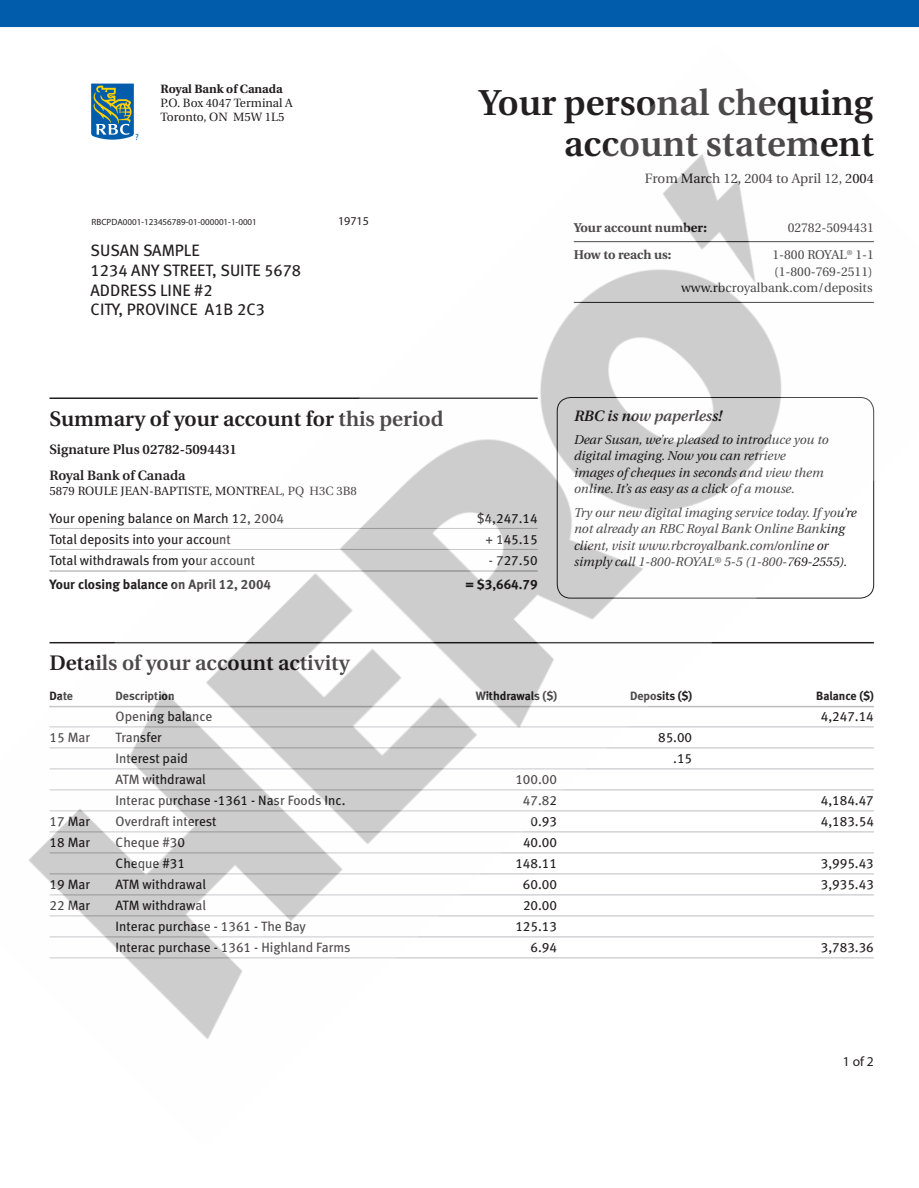
<style>
.page{position:relative;width:919px;height:1188px;background:#fff}
.page>*{position:absolute;margin:0;border:0;box-sizing:border-box;transform-origin:0 0}
.t1{font:600 36px/40.5px "Utopia";color:#231f20;text-align:right}
.t2{font:600 21px "Utopia";color:#231f20}
.t3{font:16.5px/19.8px "Meta Book LF";color:#231f20}
.t4{font:italic 600 15px "Utopia";color:#231f20}
.t5{font:13.5px "Meta Book LF";color:#231f20}
.t6{font:600 13.5px/26.2px "Utopia";color:#231f20}
.t7{font:13.5px "Meta Bold LF";color:#231f20}
.t8{font:13.5px "Utopia";color:#231f20}
.t9{font:700 13.5px "Meta";color:#231f20}
.t10{font:italic 12.75px/16.5px "Utopia";color:#231f20}
.t11{font:12.75px/16.5px "Utopia";color:#231f20;text-align:right}
.t12{font:700 12.75px "Utopia";color:#231f20}
.t13{font:12px/14.2px "Utopia";color:#231f20}
.t14{font:12px "Meta Bold LF";letter-spacing:-.005em;color:#231f20}
.t15{font:700 12px "Utopia";color:#231f20}
.t16{font:12px "OCRA";color:#231f20}
.t17{font:9px "OCRA";color:#231f20}
.t18{font:9px "Myriad";color:#015dab}
</style>
<div class="page">
<div style="left:0;top:0;width:918px;height:27px;background:#015dab"></div>
<img style="left:28px;top:83px;width:847px;height:956px">
<p class="t18" style="left:135px;top:132px;width:5px">?</p>
<p class="t15" style="left:160px;top:82px;width:123px">Royal Bank of Canada</p>
<p class="t13" style="left:160px;top:96px;width:134px">P.O. Box 4047 Terminal A<br>Toronto, ON M5W 1L5</p>
<h1 class="t1" style="left:478px;top:83px;width:396px">Your personal chequing account statement</h1>
<p class="t8" style="left:644px;top:171px;width:230px">From March 12, 2004 to April 12, 2004</p>
<p class="t17" style="left:92px;top:218px;width:167px">RBCPDA0001-123456789-01-000001-1-0001</p>
<p class="t16" style="left:338px;top:215px;width:32px">19715</p>
<p class="t3" style="left:91px;top:240px;width:212px">SUSAN SAMPLE<br>1234 ANY STREET, SUITE 5678<br>ADDRESS LINE #2<br>CITY, PROVINCE A1B 2C3</p>
<p class="t12" style="left:573px;top:220px;width:135px">Your account number:</p>
<p class="t11" style="left:787px;top:219px;width:88px">02782-5094431</p>
<p class="t12" style="left:573px;top:248px;width:99px">How to reach us:</p>
<p class="t11" style="left:680px;top:247px;width:194px">1-800 ROYAL<sup>®</sup> 1-1 (1-800-769-2511) www.rbcroyalbank.com/deposits</p>
<h2 class="t2" style="left:50px;top:407px;width:395px">Summary of your account for this period</h2>
<p class="t6" style="left:50px;top:436px;width:189px">Signature Plus 02782-5094431<br>Royal Bank of Canada</p>
<p class="t13" style="left:50px;top:484px;width:309px">5879 ROULE JEAN-BAPTISTE, MONTREAL, PQ H3C 3B8</p>
<p class="t5" style="left:50px;top:510px;width:236px">Your opening balance on March 12, 2004</p>
<p class="t5" style="left:476px;top:510px;width:62px">$4,247.14</p>
<p class="t5" style="left:50px;top:531px;width:183px">Total deposits into your account</p>
<p class="t5" style="left:485px;top:531px;width:54px">+ 145.15</p>
<p class="t5" style="left:50px;top:552px;width:207px">Total withdrawals from your account</p>
<p class="t5" style="left:488px;top:552px;width:50px">- 727.50</p>
<p class="t7" style="left:49px;top:576px;width:223px">Your closing balance on April 12, 2004</p>
<p class="t7" style="left:465px;top:576px;width:74px">= $3,664.79</p>
<p class="t4" style="left:573px;top:407px;width:149px">RBC is now paperless!</p>
<p class="t10" style="left:573px;top:432px;width:256px">Dear Susan, we’re pleased to introduce you to digital imaging. Now you can retrieve images of cheques in seconds and view them online. It’s as easy as a click of a mouse.</p>
<p class="t10" style="left:573px;top:504px;width:284px">Try our new digital imaging service today. If you’re not already an RBC Royal Bank Online Banking client, visit www.rbcroyalbank.com/online or simply call 1-800-ROYAL<sup>®</sup> 5-5 (1-800-769-2555).</p>
<h2 class="t2" style="left:50px;top:651px;width:301px">Details of your account activity</h2>
<p class="t14" style="left:50px;top:689px;width:25px">Date</p>
<p class="t14" style="left:116px;top:689px;width:60px">Description</p>
<p class="t14" style="left:475px;top:689px;width:83px">Withdrawals ($)</p>
<p class="t14" style="left:629px;top:689px;width:64px">Deposits ($)</p>
<p class="t14" style="left:815px;top:689px;width:59px">Balance ($)</p>
<p class="t5" style="left:116px;top:709px;width:98px">Opening balance</p>
<p class="t5" style="left:820px;top:709px;width:55px">4,247.14</p>
<p class="t5" style="left:50px;top:730px;width:42px">15 Mar</p>
<p class="t5" style="left:116px;top:730px;width:48px">Transfer</p>
<p class="t5" style="left:657px;top:730px;width:36px">85.00</p>
<p class="t5" style="left:116px;top:751px;width:74px">Interest paid</p>
<p class="t5" style="left:673px;top:751px;width:20px">.15</p>
<p class="t5" style="left:116px;top:772px;width:92px">ATM withdrawal</p>
<p class="t5" style="left:515px;top:772px;width:43px">100.00</p>
<p class="t5" style="left:116px;top:793px;width:231px">Interac purchase -1361 - Nasr Foods Inc.</p>
<p class="t5" style="left:522px;top:793px;width:36px">47.82</p>
<p class="t5" style="left:820px;top:793px;width:55px">4,184.47</p>
<p class="t5" style="left:50px;top:814px;width:42px">17 Mar</p>
<p class="t5" style="left:116px;top:814px;width:102px">Overdraft interest</p>
<p class="t5" style="left:530px;top:814px;width:28px">0.93</p>
<p class="t5" style="left:820px;top:814px;width:55px">4,183.54</p>
<p class="t5" style="left:50px;top:835px;width:42px">18 Mar</p>
<p class="t5" style="left:116px;top:835px;width:71px">Cheque #30</p>
<p class="t5" style="left:522px;top:835px;width:36px">40.00</p>
<p class="t5" style="left:116px;top:856px;width:71px">Cheque #31</p>
<p class="t5" style="left:515px;top:856px;width:43px">148.11</p>
<p class="t5" style="left:820px;top:856px;width:55px">3,995.43</p>
<p class="t5" style="left:50px;top:877px;width:42px">19 Mar</p>
<p class="t5" style="left:116px;top:877px;width:92px">ATM withdrawal</p>
<p class="t5" style="left:522px;top:877px;width:36px">60.00</p>
<p class="t5" style="left:820px;top:877px;width:55px">3,935.43</p>
<p class="t5" style="left:50px;top:898px;width:42px">22 Mar</p>
<p class="t5" style="left:116px;top:898px;width:92px">ATM withdrawal</p>
<p class="t5" style="left:522px;top:898px;width:36px">20.00</p>
<p class="t5" style="left:116px;top:919px;width:192px">Interac purchase - 1361 - The Bay</p>
<p class="t5" style="left:515px;top:919px;width:43px">125.13</p>
<p class="t5" style="left:116px;top:940px;width:236px">Interac purchase - 1361 - Highland Farms</p>
<p class="t5" style="left:530px;top:940px;width:28px">6.94</p>
<p class="t5" style="left:820px;top:940px;width:55px">3,783.36</p>
<p class="t9" style="left:842px;top:1055px;width:32px">1 of 2</p>
</div>
